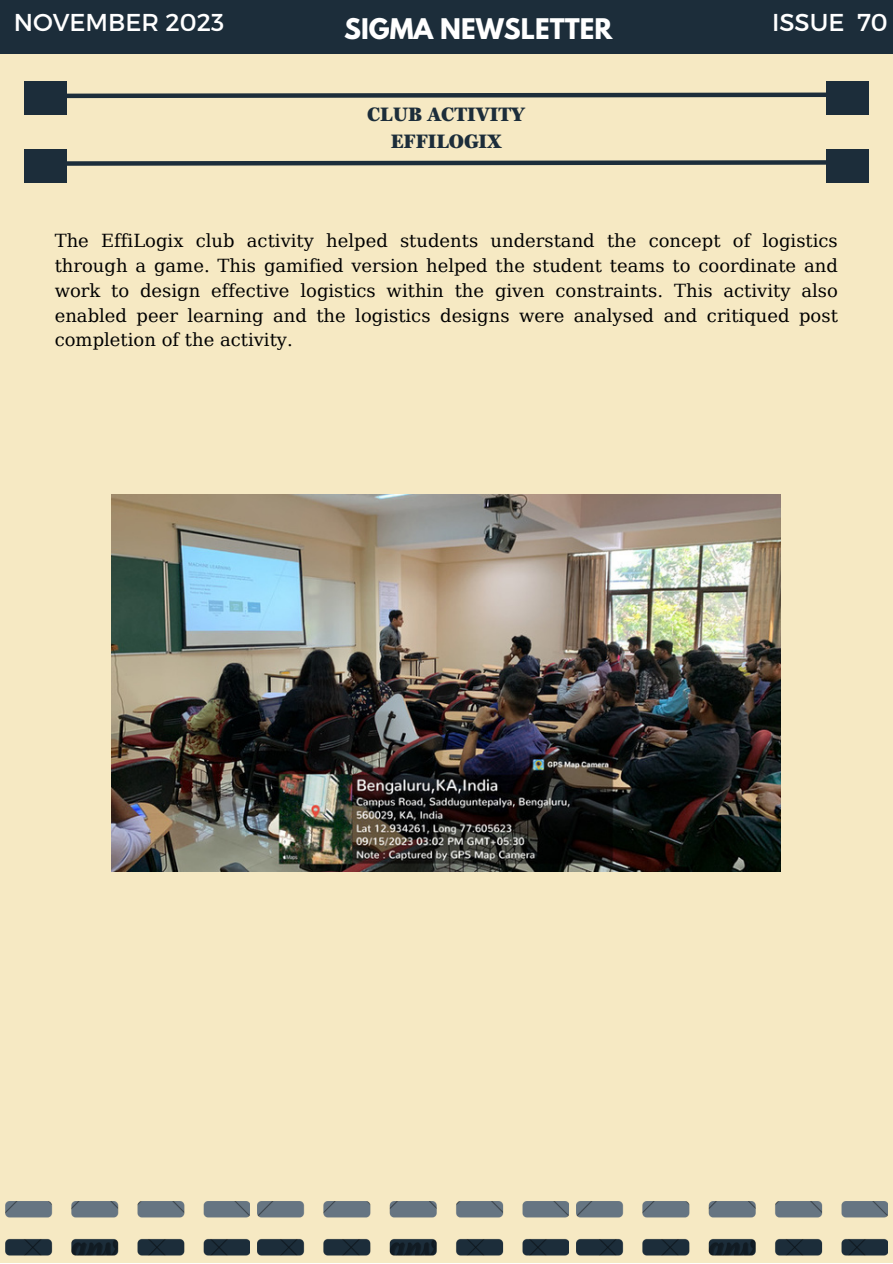
<style>
.page{position:relative;width:893px;height:1264px;background:#fff}
.page>*{position:absolute;margin:0;border:0;box-sizing:border-box;transform-origin:0 0}
.t1{font:700 25.2px "League Spartan";color:#fff}
.t2{font:24.45px "Montserrat";color:#fff}
.t3{font:900 condensed 19.5px "Georgia Pro";color:#1c2d3a}
.t4{font:18px/24.8px "DejaVu Serif";color:#000;text-align:justify}
</style>
<div class="page">
<div style="left:0;top:0;width:892px;height:1262px;background:#f6e9c3"></div>
<img style="left:5px;top:1201px;width:244px;height:55px">
<img style="left:258px;top:1201px;width:310px;height:55px">
<img style="left:576px;top:1201px;width:311px;height:55px">
<svg style="left:66px;top:158px;width:760px;height:10px"></svg>
<div style="left:826px;top:149px;width:42px;height:34px;background:#1c2d3a"></div>
<div style="left:24px;top:149px;width:42px;height:34px;background:#1c2d3a"></div>
<svg style="left:66px;top:90px;width:760px;height:10px"></svg>
<div style="left:826px;top:81px;width:42px;height:34px;background:#1c2d3a"></div>
<div style="left:24px;top:81px;width:42px;height:34px;background:#1c2d3a"></div>
<img style="left:112px;top:495px;width:668px;height:376px">
<div style="left:0;top:0;width:892px;height:54px;background:#1c2d3a"></div>
<p class="t2" style="left:14px;top:7px;width:212px">NOVEMBER 2023</p>
<p class="t1" style="left:344px;top:16px;width:270px">SIGMA NEWSLETTER</p>
<p class="t2" style="left:772px;top:7px;width:117px">ISSUE 70</p>
<p class="t3" style="left:367px;top:103px;width:160px">CLUB ACTIVITY</p>
<p class="t3" style="left:390px;top:130px;width:113px">EFFILOGIX</p>
<p class="t4" style="left:55px;top:229px;width:784px">The EffiLogix club activity helped students understand the concept of logistics through a game. This gamified version helped the student teams to coordinate and work to design effective logistics within the given constraints. This activity also enabled peer learning and the logistics designs were analysed and critiqued post completion of the activity.</p>
</div>
